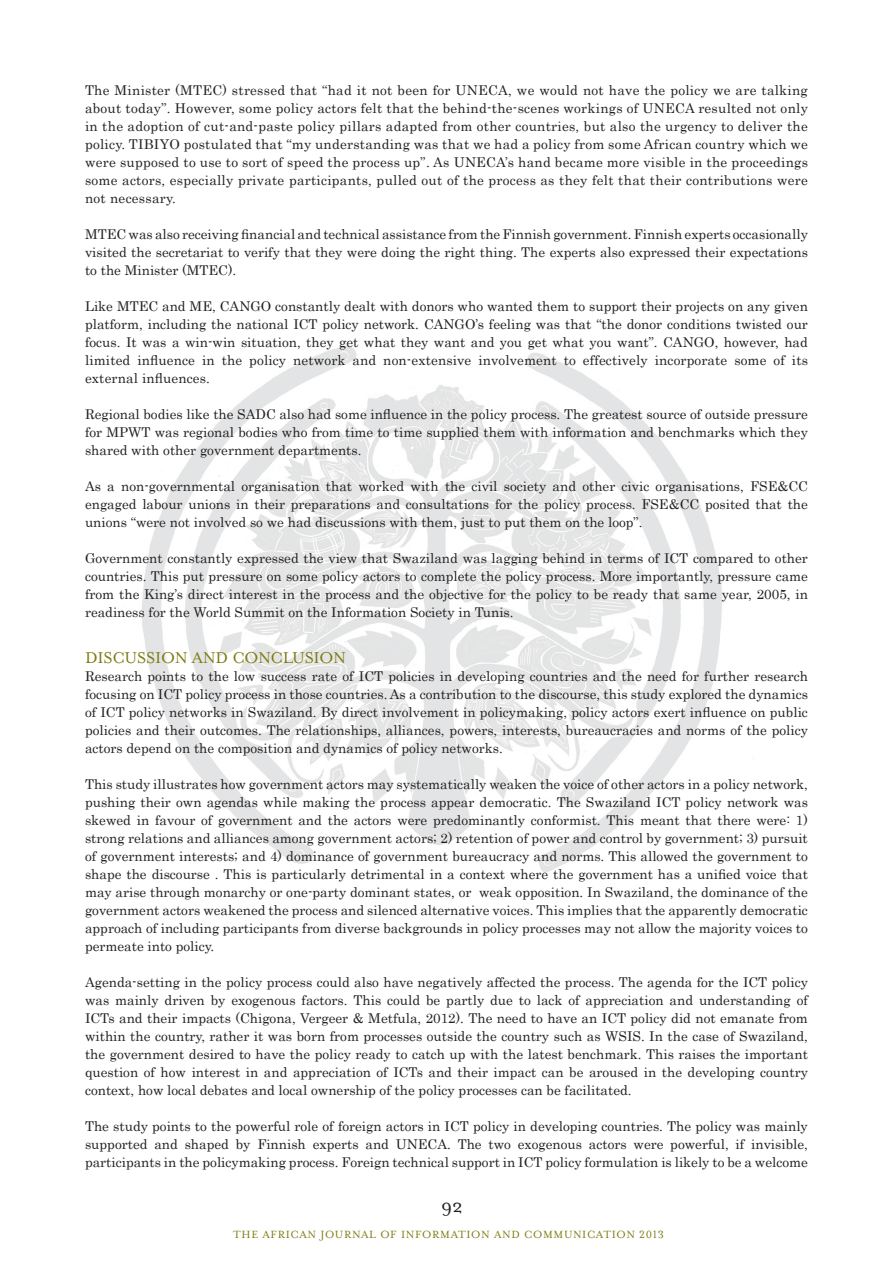
<style>
.page{position:relative;width:893px;height:1263px;background:#fff}
.page>*{position:absolute;margin:0;border:0;box-sizing:border-box;transform-origin:0 0}
.t1{font:21px "Mrs Eaves Roman";color:#231f20}
.subhead{font:18px "Mrs Eaves Small Caps";letter-spacing:-.015em;color:#7c790e}
.t2{font:13.5px/18px "Century";color:#231f20;text-align:justify}
.t3{font:12px "Mrs Eaves Small Caps";letter-spacing:.05em;color:#7c790e}
</style>
<div class="page">
<img style="left:142px;top:346px;width:618px;height:527px">
<p class="t2" style="left:85px;top:80px;width:724px">The Minister (MTEC) stressed that “had it not been for UNECA, we would not have the policy we are talking about today”. However, some policy actors felt that the behind-the-scenes workings of UNECA resulted not only in the adoption of cut-and-paste policy pillars adapted from other countries, but also the urgency to deliver the policy. TIBIYO postulated that “my understanding was that we had a policy from some African country which we were supposed to use to sort of speed the process up”. As UNECA’s hand became more visible in the proceedings some actors, especially private participants, pulled out of the process as they felt that their contributions were not necessary.</p>
<p class="t2" style="left:85px;top:224px;width:724px">MTEC was also receiving financial and technical assistance from the Finnish government. Finnish experts occasionally visited the secretariat to verify that they were doing the right thing. The experts also expressed their expectations to the Minister (MTEC).</p>
<p class="t2" style="left:85px;top:296px;width:724px">Like MTEC and ME, CANGO constantly dealt with donors who wanted them to support their projects on any given platform, including the national ICT policy network. CANGO’s feeling was that “the donor conditions twisted our focus. It was a win-win situation, they get what they want and you get what you want”. CANGO, however, had limited influence in the policy network and non-extensive involvement to effectively incorporate some of its external influences.</p>
<p class="t2" style="left:85px;top:404px;width:724px">Regional bodies like the SADC also had some influence in the policy process. The greatest source of outside pressure for MPWT was regional bodies who from time to time supplied them with information and benchmarks which they shared with other government departments.</p>
<p class="t2" style="left:85px;top:476px;width:724px">As a non-governmental organisation that worked with the civil society and other civic organisations, FSE&amp;CC engaged labour unions in their preparations and consultations for the policy process. FSE&amp;CC posited that the unions “were not involved so we had discussions with them, just to put them on the loop”.</p>
<p class="t2" style="left:85px;top:548px;width:724px">Government constantly expressed the view that Swaziland was lagging behind in terms of ICT compared to other countries. This put pressure on some policy actors to complete the policy process. More importantly, pressure came from the King’s direct interest in the process and the objective for the policy to be ready that same year, 2005, in readiness for the World Summit on the Information Society in Tunis.</p>
<p class="subhead" style="left:85px;top:648px;width:263px">DISCUSSION AND CONCLUSION</p>
<p class="t2" style="left:85px;top:666px;width:724px">Research points to the low success rate of ICT policies in developing countries and the need for further research focusing on ICT policy process in those countries. As a contribution to the discourse, this study explored the dynamics of ICT policy networks in Swaziland. By direct involvement in policymaking, policy actors exert influence on public policies and their outcomes. The relationships, alliances, powers, interests, bureaucracies and norms of the policy actors depend on the composition and dynamics of policy networks.</p>
<p class="t2" style="left:85px;top:774px;width:724px">This study illustrates how government actors may systematically weaken the voice of other actors in a policy network, pushing their own agendas while making the process appear democratic. The Swaziland ICT policy network was skewed in favour of government and the actors were predominantly conformist. This meant that there were: 1) strong relations and alliances among government actors; 2) retention of power and control by government; 3) pursuit of government interests; and 4) dominance of government bureaucracy and norms. This allowed the government to shape the discourse . This is particularly detrimental in a context where the government has a unified voice that may arise through monarchy or one-party dominant states, or weak opposition. In Swaziland, the dominance of the government actors weakened the process and silenced alternative voices. This implies that the apparently democratic approach of including participants from diverse backgrounds in policy processes may not allow the majority voices to permeate into policy.</p>
<p class="t2" style="left:85px;top:972px;width:724px">Agenda-setting in the policy process could also have negatively affected the process. The agenda for the ICT policy was mainly driven by exogenous factors. This could be partly due to lack of appreciation and understanding of ICTs and their impacts (Chigona, Vergeer &amp; Metfula, 2012). The need to have an ICT policy did not emanate from within the country, rather it was born from processes outside the country such as WSIS. In the case of Swaziland, the government desired to have the policy ready to catch up with the latest benchmark. This raises the important question of how interest in and appreciation of ICTs and their impact can be aroused in the developing country context, how local debates and local ownership of the policy processes can be facilitated.</p>
<p class="t2" style="left:85px;top:1116px;width:724px">The study points to the powerful role of foreign actors in ICT policy in developing countries. The policy was mainly supported and shaped by Finnish experts and UNECA. The two exogenous actors were powerful, if invisible, participants in the policymaking process. Foreign technical support in ICT policy formulation is likely to be a welcome</p>
<h1 class="t1" style="left:441px;top:1194px;width:23px">92</h1>
<p class="t3" style="left:233px;top:1228px;width:432px">THE AFRICAN JOURNAL OF INFORMATION AND COMMUNICATION 2013</p>
</div>
